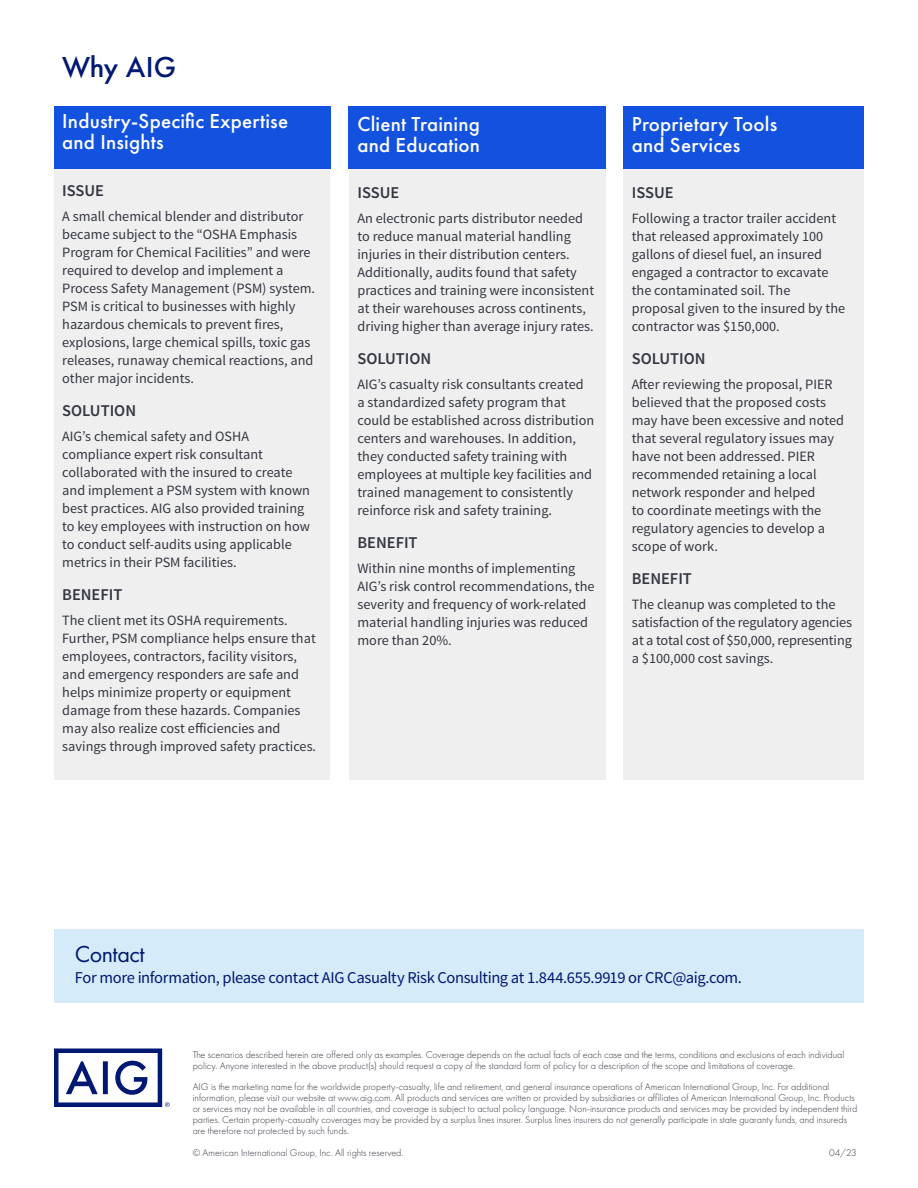
<style>
.page{position:relative;width:918px;height:1188px;background:#fff}
.page>*{position:absolute;margin:0;border:0;box-sizing:border-box;transform-origin:0 0}
.t1{font:500 30px "Futura PT";letter-spacing:-.005em;color:#001871}
.Contact_Info{font:24px "Futura PT";letter-spacing:-.02em;color:#001871}
.H3_Reversed{font:500 21px/21px "Futura PT";letter-spacing:.01em;color:#fff}
.Contact_Info-2{font:16.5px "Source Sans Pro";letter-spacing:-.02em;color:#001871}
.Body_Copy_Bold{font:600 16.5px "Source Sans Pro";color:#343741}
.Body_Copy{font:14.25px/18px "Source Sans Pro";color:#343741}
.Disclaimer{font:300 10.2px/10.8px "Futura PT";color:#343741}
</style>
<div class="page">
<div style="left:624px;top:145px;width:240px;height:635px;background:#efefef"></div>
<div style="left:623px;top:106px;width:241px;height:62px;background:#1352de"></div>
<div style="left:350px;top:145px;width:256px;height:635px;background:#efefef"></div>
<div style="left:349px;top:106px;width:257px;height:62px;background:#1352de"></div>
<div style="left:55px;top:145px;width:275px;height:635px;background:#efefef"></div>
<div style="left:54px;top:106px;width:276px;height:62px;background:#1352de"></div>
<div style="left:54px;top:929px;width:810px;height:74px;background:#d5ebf9"></div>
<svg style="left:54px;top:1048px;width:116px;height:59px"></svg>
<h2 class="t1" style="left:62px;top:49px;width:116px">Why AIG</h2>
<p class="H3_Reversed" style="left:62px;top:111px;width:227px">Industry-Specific Expertise and Insights</p>
<p class="Body_Copy_Bold" style="left:62px;top:180px;width:43px">ISSUE</p>
<p class="Body_Copy" style="left:62px;top:207px;width:254px">A small chemical blender and distributor became subject to the “OSHA Emphasis Program for Chemical Facilities” and were required to develop and implement a Process Safety Management (PSM) system.<br>PSM is critical to businesses with highly hazardous chemicals to prevent fires, explosions, large chemical spills, toxic gas releases, runaway chemical reactions, and other major incidents.</p>
<p class="Body_Copy_Bold" style="left:62px;top:400px;width:75px">SOLUTION</p>
<p class="Body_Copy" style="left:62px;top:427px;width:249px">AIG’s chemical safety and OSHA compliance expert risk consultant collaborated with the insured to create and implement a PSM system with known best practices. AIG also provided training to key employees with instruction on how to conduct self-audits using applicable metrics in their PSM facilities.</p>
<p class="Body_Copy_Bold" style="left:62px;top:584px;width:62px">BENEFIT</p>
<p class="Body_Copy" style="left:62px;top:611px;width:255px">The client met its OSHA requirements.<br>Further, PSM compliance helps ensure that employees, contractors, facility visitors, and emergency responders are safe and helps minimize property or equipment damage from these hazards. Companies may also realize cost efficiencies and savings through improved safety practices.</p>
<p class="H3_Reversed" style="left:357px;top:113px;width:124px">Client Training and Education</p>
<p class="Body_Copy_Bold" style="left:357px;top:182px;width:43px">ISSUE</p>
<p class="Body_Copy" style="left:357px;top:210px;width:238px">An electronic parts distributor needed to reduce manual material handling injuries in their distribution centers.<br>Additionally, audits found that safety practices and training were inconsistent at their warehouses across continents, driving higher than average injury rates.</p>
<p class="Body_Copy_Bold" style="left:357px;top:348px;width:75px">SOLUTION</p>
<p class="Body_Copy" style="left:357px;top:376px;width:238px">AIG’s casualty risk consultants created a standardized safety program that could be established across distribution centers and warehouses. In addition, they conducted safety training with employees at multiple key facilities and trained management to consistently reinforce risk and safety training.</p>
<p class="Body_Copy_Bold" style="left:357px;top:533px;width:62px">BENEFIT</p>
<p class="Body_Copy" style="left:357px;top:560px;width:239px">Within nine months of implementing AIG’s risk control recommendations, the severity and frequency of work-related material handling injuries was reduced more than 20%.</p>
<p class="H3_Reversed" style="left:632px;top:113px;width:147px">Proprietary Tools and Services</p>
<p class="Body_Copy_Bold" style="left:632px;top:182px;width:43px">ISSUE</p>
<p class="Body_Copy" style="left:632px;top:210px;width:215px">Following a tractor trailer accident that released approximately 100 gallons of diesel fuel, an insured engaged a contractor to excavate the contaminated soil. The proposal given to the insured by the contractor was $150,000.</p>
<p class="Body_Copy_Bold" style="left:632px;top:348px;width:75px">SOLUTION</p>
<p class="Body_Copy" style="left:632px;top:376px;width:214px">After reviewing the proposal, PIER believed that the proposed costs may have been excessive and noted that several regulatory issues may have not been addressed. PIER recommended retaining a local network responder and helped<br>to coordinate meetings with the regulatory agencies to develop a scope of work.</p>
<p class="Body_Copy_Bold" style="left:632px;top:569px;width:62px">BENEFIT</p>
<p class="Body_Copy" style="left:632px;top:596px;width:222px">The cleanup was completed to the satisfaction of the regulatory agencies at a total cost of $50,000, representing a $100,000 cost savings.</p>
<p class="Contact_Info" style="left:75px;top:940px;width:71px">Contact</p>
<p class="Contact_Info-2" style="left:75px;top:967px;width:669px">For more information, please contact AIG Casualty Risk Consulting at 1.844.655.9919 or CRC@aig.com.</p>
<p class="Disclaimer" style="left:193px;top:1049px;width:653px">The scenarios described herein are offered only as examples. Coverage depends on the actual facts of each case and the terms, conditions and exclusions of each individual policy. Anyone interested in the above product(s) should request a copy of the standard form of policy for a description of the scope and limitations of coverage.</p>
<p class="Disclaimer" style="left:193px;top:1082px;width:666px">AIG is the marketing name for the worldwide property-casualty, life and retirement, and general insurance operations of American International Group, Inc. For additional information, please visit our website at www.aig.com. All products and services are written or provided by subsidiaries or affiliates of American International Group, Inc. Products or services may not be available in all countries, and coverage is subject to actual policy language. Non-insurance products and services may be provided by independent third parties. Certain property-casualty coverages may be provided by a surplus lines insurer. Surplus lines insurers do not generally participate in state guaranty funds, and insureds are therefore not protected by such funds.</p>
<p class="Disclaimer" style="left:193px;top:1147px;width:212px">© American International Group, Inc. All rights reserved.</p>
<p class="Disclaimer" style="left:829px;top:1147px;width:29px">04/23</p>
</div>
